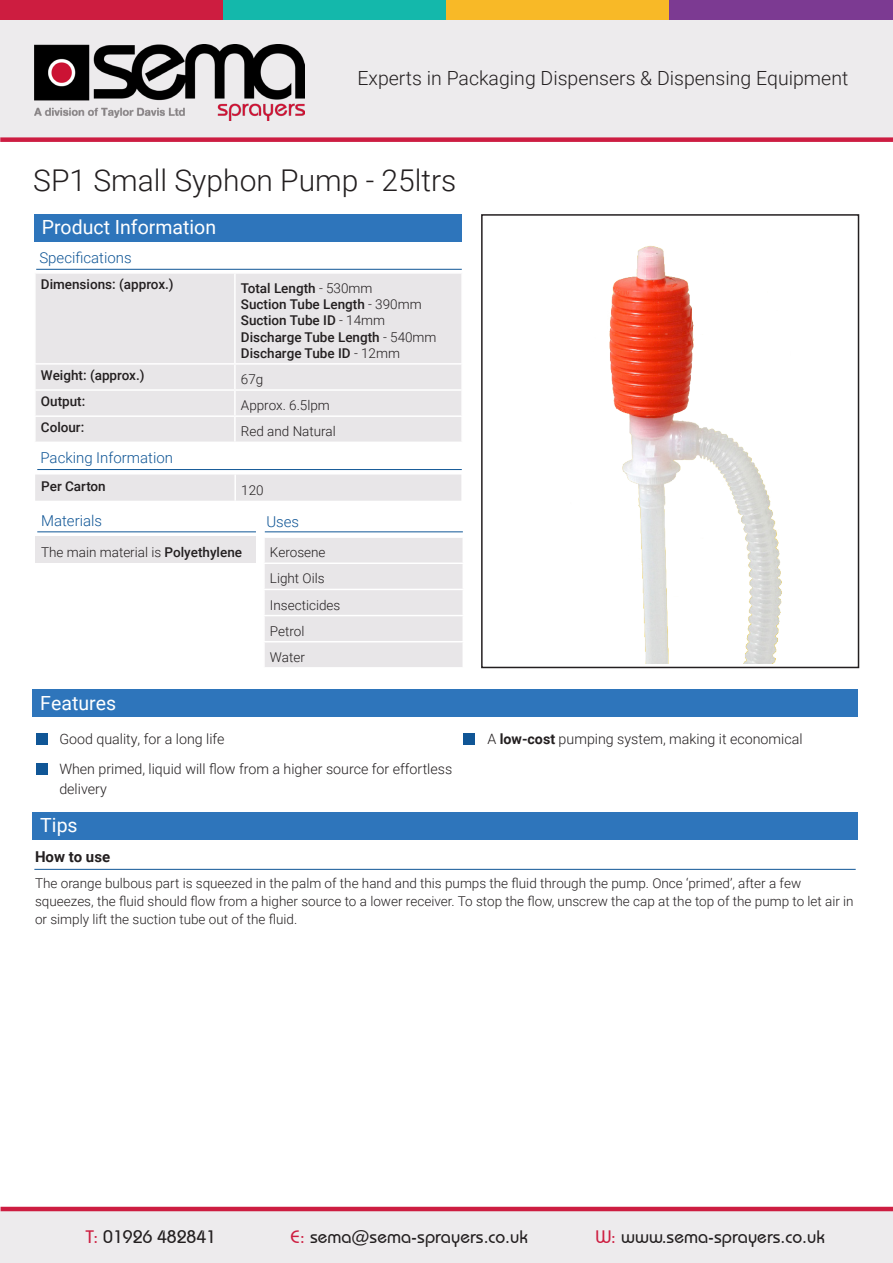
<style>
.page{position:relative;width:893px;height:1263px;background:#fff}
.page>*{position:absolute;margin:0;border:0;box-sizing:border-box;transform-origin:0 0}
.t1{font:300 30px "Roboto";color:#231f20}
.t2{font:300 19.5px "Roboto";color:#231f20}
.t3{font:19.5px "Roboto";color:#fff}
.t4{font:500 18px "Bauhaus IT Cby BT";color:#231f20}
.t5{font:300 15px "Roboto";color:#105696}
.t6{font:700 15px "Roboto";color:#231f20}
.t7{font:300 14.25px/19.5px "Roboto";color:#231f20}
.t8{font:300 13.5px/18px "Roboto";color:#231f20}
.t9{font:500 13.5px "Roboto";color:#231f20}
.s1{font-weight:300}
.s2{font-weight:500}
.s3{font-weight:700}
.s4{color:#cd1d40}
</style>
<div class="page">
<div style="left:32px;top:689px;width:825px;height:28px;background:#2e75bb"></div>
<div style="left:34px;top:214px;width:428px;height:28px;background:#2e75bb"></div>
<div style="left:481px;top:214px;width:378px;height:454px;border:2px solid #231f20"></div>
<div style="left:36px;top:274px;width:425px;height:168px;background:#e8e6e8"></div>
<hr style="left:234px;top:274px;width:2px;height:89px;background:#fff">
<hr style="left:34px;top:363px;width:201px;height:2px;background:#fff">
<hr style="left:235px;top:363px;width:228px;height:2px;background:#fff">
<hr style="left:234px;top:365px;width:2px;height:24px;background:#fff">
<hr style="left:34px;top:389px;width:201px;height:2px;background:#fff">
<hr style="left:235px;top:389px;width:228px;height:2px;background:#fff">
<hr style="left:234px;top:391px;width:2px;height:24px;background:#fff">
<hr style="left:234px;top:417px;width:2px;height:25px;background:#fff">
<hr style="left:34px;top:415px;width:201px;height:2px;background:#fff">
<hr style="left:235px;top:415px;width:228px;height:2px;background:#fff">
<hr style="left:36px;top:269px;width:426px;height:1px;background:#105696">
<hr style="left:37px;top:531px;width:219px;height:1px;background:#105696">
<div style="left:35px;top:474px;width:426px;height:27px;background:#e8e6e8"></div>
<hr style="left:234px;top:474px;width:2px;height:27px;background:#fff">
<hr style="left:37px;top:469px;width:425px;height:1px;background:#105696">
<hr style="left:34px;top:869px;width:822px;height:1px;background:#105696">
<div style="left:32px;top:812px;width:825px;height:27px;background:#2e75bb"></div>
<div style="left:35px;top:536px;width:221px;height:26px;background:#e8e6e8"></div>
<div style="left:265px;top:538px;width:198px;height:129px;background:#e8e6e8"></div>
<hr style="left:265px;top:531px;width:198px;height:1px;background:#105696">
<img style="left:609px;top:245px;width:173px;height:418px">
<div style="left:0;top:1px;width:893px;height:136px;background:#edebed"></div>
<div style="left:0;top:0;width:223px;height:20px;background:#cd1d40"></div>
<div style="left:223px;top:0;width:223px;height:20px;background:#14b8ab"></div>
<div style="left:446px;top:0;width:224px;height:20px;background:#f8b927"></div>
<div style="left:670px;top:0;width:223px;height:20px;background:#7c3a92"></div>
<div style="left:0;top:137px;width:893px;height:5px;background:#cd1d42"></div>
<img style="left:35px;top:45px;width:270px;height:76px">
<div style="left:1px;top:1211px;width:892px;height:52px;background:#edebed"></div>
<hr style="left:1px;top:1207px;width:892px;height:4px;background:#cd1d41">
<div style="left:36px;top:733px;width:12px;height:12px;background:#105696"></div>
<div style="left:36px;top:763px;width:12px;height:11px;background:#105696"></div>
<div style="left:463px;top:733px;width:11px;height:12px;background:#105696"></div>
<p class="t2" style="left:357px;top:64px;width:492px">Experts in Packaging Dispensers &amp; Dispensing Equipment</p>
<p class="t1" style="left:33px;top:159px;width:425px">SP1 Small Syphon Pump - 25ltrs</p>
<p class="t3" style="left:42px;top:214px;width:176px">Product Information</p>
<p class="t5" style="left:39px;top:247px;width:94px">Specifications</p>
<p class="t9" style="left:41px;top:275px;width:134px">Dimensions: (approx.)</p>
<p class="t9" style="left:241px;top:279px;width:133px">Total Length <span class="s1">- 530mm</span></p>
<p class="t9" style="left:241px;top:295px;width:182px">Suction Tube Length <span class="s1">- 390mm</span></p>
<p class="t9" style="left:241px;top:311px;width:146px">Suction Tube ID <span class="s1">- 14mm</span></p>
<p class="t9" style="left:241px;top:327px;width:197px">Discharge Tube Length <span class="s1">- 540mm</span></p>
<p class="t9" style="left:241px;top:344px;width:161px">Discharge Tube ID <span class="s1">- 12mm</span></p>
<p class="t9" style="left:41px;top:366px;width:105px">Weight: (approx.)</p>
<p class="t8" style="left:241px;top:370px;width:24px">67g</p>
<p class="t9" style="left:41px;top:392px;width:46px">Output:</p>
<p class="t8" style="left:241px;top:396px;width:90px">Approx. 6.5lpm</p>
<p class="t9" style="left:41px;top:418px;width:45px">Colour:</p>
<p class="t8" style="left:241px;top:422px;width:96px">Red and Natural</p>
<p class="t5" style="left:40px;top:448px;width:134px">Packing Information</p>
<p class="t9" style="left:41px;top:476px;width:66px">Per Carton</p>
<p class="t8" style="left:241px;top:480px;width:24px">120</p>
<p class="t5" style="left:41px;top:510px;width:62px">Materials</p>
<p class="t5" style="left:266px;top:511px;width:34px">Uses</p>
<p class="t8" style="left:41px;top:542px;width:202px">The main material is <span class="s2">Polyethylene</span></p>
<p class="t8" style="left:270px;top:543px;width:57px">Kerosene</p>
<p class="t8" style="left:270px;top:569px;width:56px">Light Oils</p>
<p class="t8" style="left:270px;top:595px;width:72px">Insecticides</p>
<p class="t8" style="left:270px;top:621px;width:36px">Petrol</p>
<p class="t8" style="left:270px;top:647px;width:36px">Water</p>
<p class="t3" style="left:40px;top:689px;width:77px">Features</p>
<p class="t7" style="left:59px;top:729px;width:167px">Good quality, for a long life</p>
<p class="t7" style="left:59px;top:759px;width:394px">When primed, liquid will flow from a higher source for effortless delivery</p>
<p class="t3" style="left:40px;top:812px;width:39px">Tips</p>
<p class="t7" style="left:487px;top:729px;width:317px">A <span class="s3">low-cost</span> pumping system, making it economical</p>
<p class="t6" style="left:35px;top:846px;width:77px">How to use</p>
<p class="t8" style="left:35px;top:873px;width:768px">The orange bulbous part is squeezed in the palm of the hand and this pumps the fluid through the pump. Once ‘primed’, after a few</p>
<p class="t8" style="left:35px;top:891px;width:820px">squeezes, the fluid should flow from a higher source to a lower receiver. To stop the flow, unscrew the cap at the top of the pump to let air in or simply lift the suction tube out of the fluid.</p>
<p class="t4" style="left:86px;top:1225px;width:132px"><span class="s4">T:</span> 01926 482841</p>
<p class="t4" style="left:291px;top:1225px;width:239px"><span class="s4">E:</span> sema@sema-sprayers.co.uk</p>
<p class="t4" style="left:595px;top:1225px;width:231px"><span class="s4">W:</span> www.sema-sprayers.co.uk</p>
</div>
